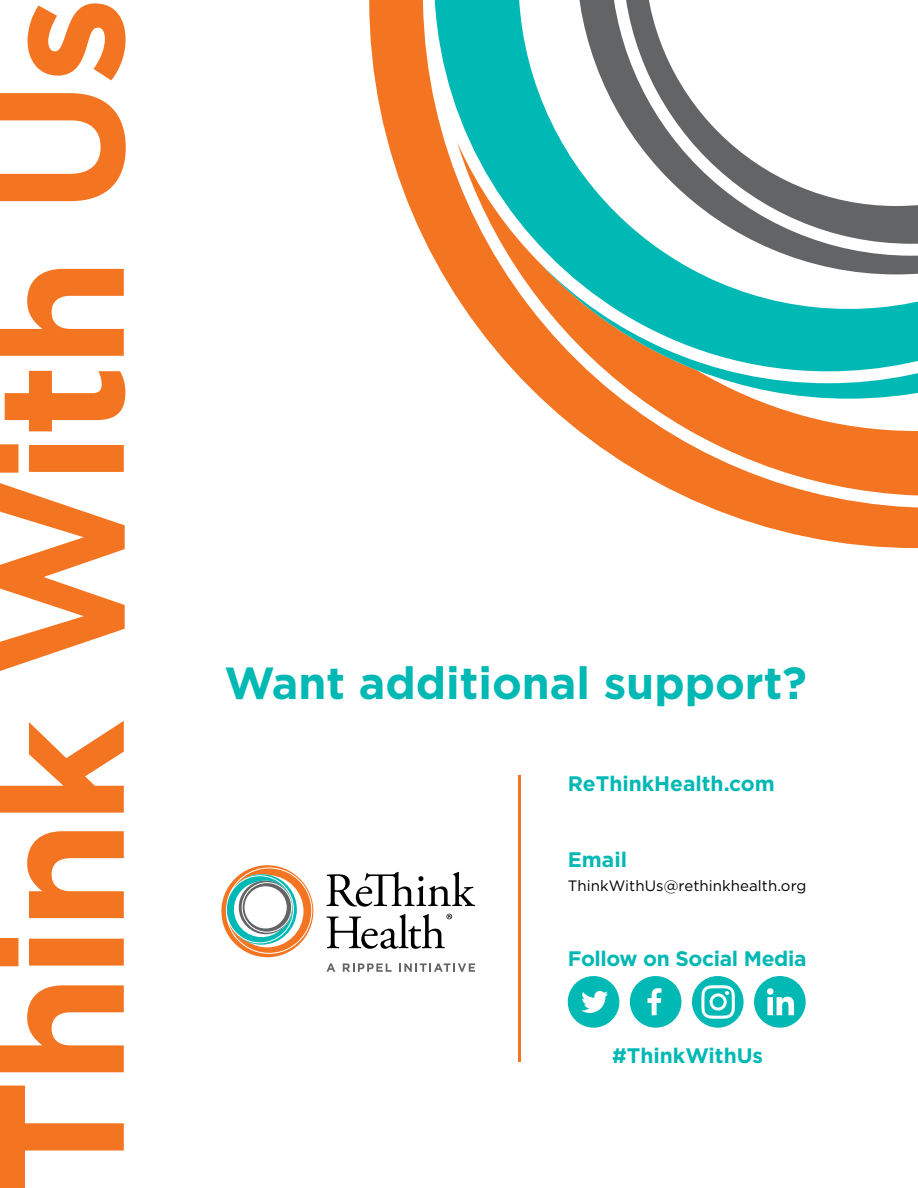
<style>
.page{position:relative;width:918px;height:1188px;background:#fff}
.page>*{position:absolute;margin:0;border:0;box-sizing:border-box;transform-origin:0 0}
.t1{font:700 177px "Gotham";letter-spacing:-.025em;color:#f47521}
.t2{font:700 45px "Gotham";color:#00b8b4}
.t3{font:700 21px "Gotham";color:#00b8b4}
.t4{font:15px "Gotham";letter-spacing:.005em;color:#000}
</style>
<div class="page">
<svg style="left:369px;top:0;width:549px;height:548px"></svg>
<svg style="left:541px;top:371px;width:377px;height:28px"></svg>
<svg style="left:434px;top:0;width:484px;height:371px"></svg>
<svg style="left:221px;top:865px;width:92px;height:92px"></svg>
<svg style="left:327px;top:963px;width:8px;height:9px"></svg>
<svg style="left:343px;top:963px;width:49px;height:9px"></svg>
<svg style="left:399px;top:963px;width:76px;height:9px"></svg>
<svg style="left:326px;top:872px;width:149px;height:35px"></svg>
<svg style="left:326px;top:914px;width:126px;height:35px"></svg>
<svg style="left:754px;top:976px;width:52px;height:52px"></svg>
<svg style="left:568px;top:976px;width:51px;height:52px"></svg>
<svg style="left:630px;top:976px;width:51px;height:52px"></svg>
<div style="left:692px;top:976px;width:52px;height:52px;background:#00b8b4;border-radius:50%"></div>
<svg style="left:701px;top:985px;width:34px;height:34px"></svg>
<hr style="left:518px;top:775px;width:3px;height:287px;background:#f47521">
<h1 class="t1" style="left:-41px;top:1194px;width:1200px;rotate:-90deg">Think With Us</h1>
<h2 class="t2" style="left:225px;top:658px;width:584px">Want additional support?</h2>
<p class="t3" style="left:568px;top:771px;width:208px">ReThinkHealth.com</p>
<p class="t3" style="left:568px;top:847px;width:61px">Email</p>
<p class="t4" style="left:568px;top:876px;width:240px">ThinkWithUs@rethinkhealth.org</p>
<p class="t3" style="left:568px;top:947px;width:240px">Follow on Social Media</p>
<p class="t3" style="left:612px;top:1043px;width:153px">#ThinkWithUs</p>
</div>
